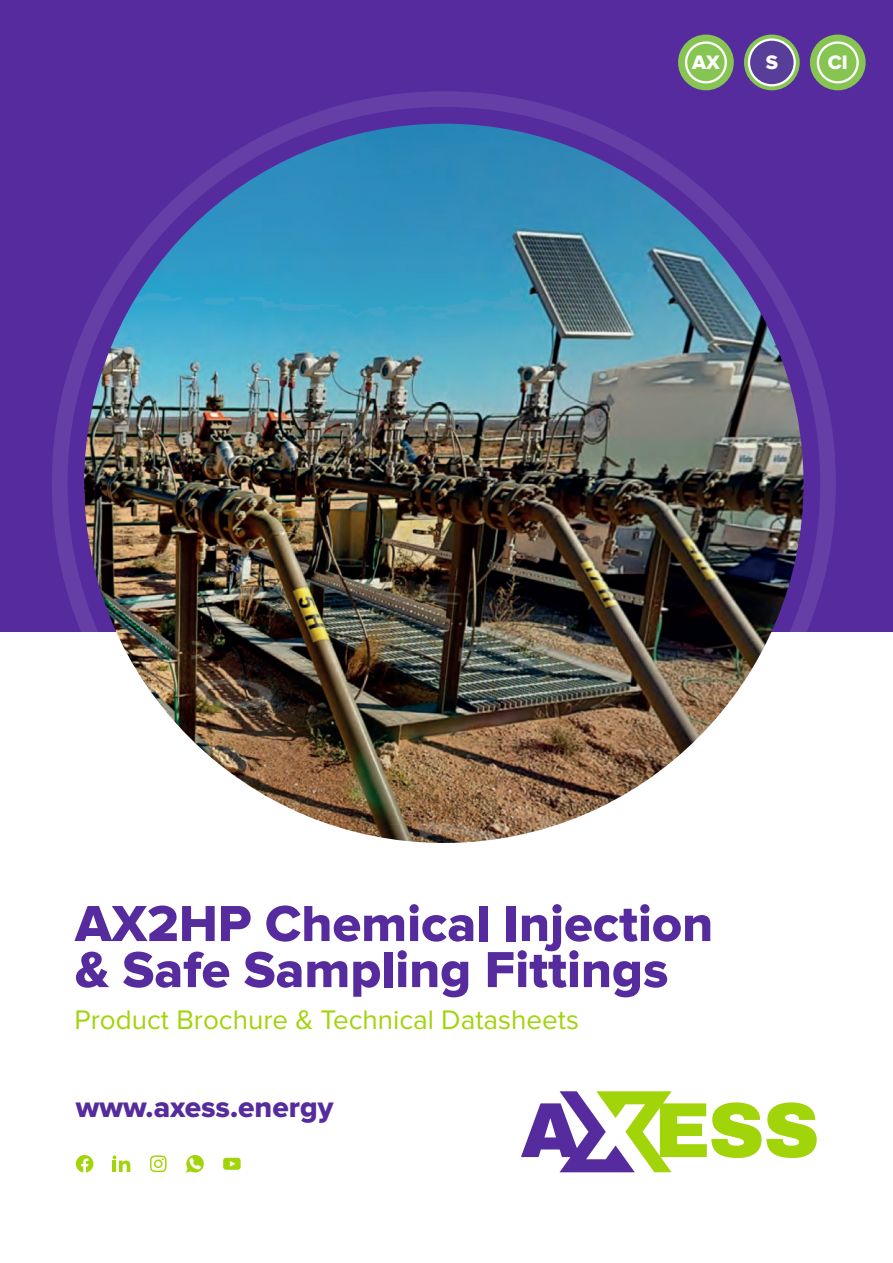
<style>
.page{position:relative;width:893px;height:1263px;background:#fff}
.page>*{position:absolute;margin:0;border:0;box-sizing:border-box;transform-origin:0 0}
.t1{font:700 54px "Helvetica";color:#552b9d}
.t2{font:52.5px/46px "Proxima Nova Extrabld";color:#552b9d}
.t3{font:30px "Proxima Nova Extrabld";color:#552b9d}
.t4{font:27.75px "Proxima Nova";color:#a2d40a}
.t5{font:20.25px "Proxima Nova Extrabld";color:#fff}
</style>
<div class="page">
<div style="left:0;top:0;width:893px;height:631px;background:#552b9d"></div>
<svg style="left:521px;top:1091px;width:296px;height:81px"></svg>
<svg style="left:223px;top:1158px;width:18px;height:12px"></svg>
<svg style="left:186px;top:1155px;width:18px;height:18px"></svg>
<svg style="left:113px;top:1155px;width:17px;height:17px"></svg>
<svg style="left:76px;top:1155px;width:17px;height:17px"></svg>
<svg style="left:150px;top:1155px;width:17px;height:17px"></svg>
<img style="left:84px;top:124px;width:719px;height:719px;border-radius:360px">
<svg style="left:811px;top:36px;width:53px;height:53px"></svg>
<div style="left:810px;top:35px;width:56px;height:55px;border:3px solid #87c552;border-radius:50%"></div>
<div style="left:818px;top:43px;width:40px;height:39px;background:#87c552;border-radius:50%"></div>
<div style="left:817px;top:41px;width:42px;height:42px;border:2px solid #fff;border-radius:50%"></div>
<svg style="left:745px;top:36px;width:53px;height:53px"></svg>
<div style="left:744px;top:35px;width:56px;height:55px;border:3px solid #87c552;border-radius:50%"></div>
<div style="left:749px;top:40px;width:46px;height:45px;background:#583e99;border-radius:50%"></div>
<div style="left:748px;top:38px;width:48px;height:48px;border:2px solid #fff;border-radius:50%"></div>
<svg style="left:680px;top:36px;width:52px;height:53px"></svg>
<div style="left:678px;top:35px;width:56px;height:55px;border:3px solid #87c552;border-radius:50%"></div>
<div style="left:686px;top:43px;width:40px;height:39px;background:#87c552;border-radius:50%"></div>
<div style="left:685px;top:41px;width:42px;height:42px;border:2px solid #fff;border-radius:50%"></div>
<p class="t5" style="left:692px;top:51px;width:29px">AX</p>
<p class="t5" style="left:766px;top:51px;width:14px">S</p>
<p class="t5" style="left:828px;top:51px;width:21px">CI</p>
<p class="t2" style="left:75px;top:902px;width:640px">AX2HP Chemical Injection &amp; Safe Sampling Fittings</p>
<p class="t1" style="left:77px;top:916px;width:638px">&amp; Safe Sampling Fittings</p>
<p class="t4" style="left:74px;top:1004px;width:506px">Product Brochure &amp; Technical Datasheets</p>
<p class="t3" style="left:76px;top:1089px;width:259px">www.axess.energy</p>
</div>
